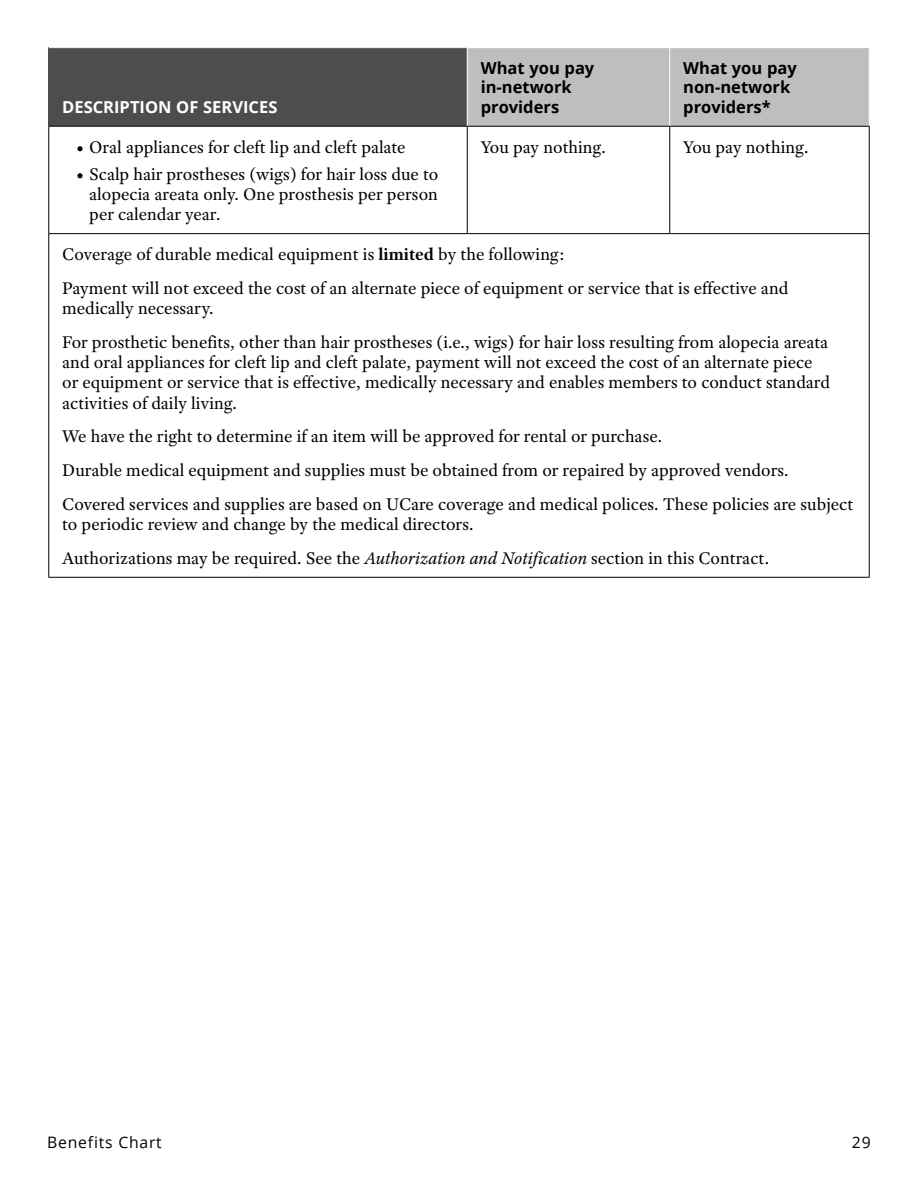
<style>
.page{position:relative;width:918px;height:1188px;background:#fff}
.page>*{position:absolute;margin:0;border:0;box-sizing:border-box;transform-origin:0 0}
.t1{font:18px/33.8px "Adobe Text Pro";color:#000}
.t2{font:700 16.5px/19.5px "Open Sans";color:#000}
.t3{font:700 16.5px "Open Sans";color:#fff}
.t4{font:15.75px "Open Sans";letter-spacing:.05em;color:#000}
.s1{font-weight:700}
.s2{font-style:italic}
</style>
<div class="page">
<div style="left:49px;top:48px;width:418px;height:78px;background:#4d4d4f"></div>
<div style="left:468px;top:48px;width:401px;height:78px;background:#bcbec0"></div>
<hr style="left:869px;top:234px;width:1px;height:343px;background:#000">
<hr style="left:669px;top:48px;width:1px;height:78px;background:#fff">
<hr style="left:48px;top:126px;width:419px;height:1px;background:#000">
<hr style="left:467px;top:126px;width:203px;height:1px;background:#000">
<hr style="left:670px;top:126px;width:200px;height:1px;background:#000">
<hr style="left:48px;top:127px;width:1px;height:106px;background:#000">
<hr style="left:467px;top:127px;width:1px;height:106px;background:#000">
<hr style="left:669px;top:127px;width:1px;height:106px;background:#000">
<hr style="left:869px;top:127px;width:1px;height:106px;background:#000">
<hr style="left:48px;top:233px;width:419px;height:1px;background:#000">
<hr style="left:48px;top:234px;width:1px;height:343px;background:#000">
<hr style="left:467px;top:233px;width:203px;height:1px;background:#000">
<hr style="left:670px;top:233px;width:200px;height:1px;background:#000">
<hr style="left:48px;top:577px;width:419px;height:1px;background:#000">
<hr style="left:467px;top:577px;width:203px;height:1px;background:#000">
<hr style="left:670px;top:577px;width:200px;height:1px;background:#000">
<p class="t3" style="left:62px;top:95px;width:217px">DESCRIPTION OF SERVICES</p>
<p class="t1" style="left:76px;top:130px;width:331px">• Oral appliances for cleft lip and cleft palate</p>
<p class="t1" style="left:89px;top:163px;width:351px;line-height:20.2px;text-align:justify;text-indent:-14px">• Scalp hair prostheses (wigs) for hair loss due to alopecia areata only. One prosthesis per person per calendar year.</p>
<p class="t2" style="left:481px;top:58px;width:115px">What you pay in‑network providers</p>
<p class="t2" style="left:683px;top:58px;width:115px">What you pay non‑network providers*</p>
<p class="t1" style="left:481px;top:130px;width:127px">You pay nothing.</p>
<p class="t1" style="left:683px;top:130px;width:127px">You pay nothing.</p>
<p class="t1" style="left:62px;top:237px;width:728px">Coverage of durable medical equipment is <span class="s1">limited</span> by the following:<br>Payment will not exceed the cost of an alternate piece of equipment or service that is effective and</p>
<p class="t1" style="left:62px;top:291px;width:768px">medically necessary.<br>For prosthetic benefits, other than hair prostheses (i.e., wigs) for hair loss resulting from alopecia areata</p>
<p class="t1" style="left:62px;top:352px;width:769px;line-height:20.2px">and oral appliances for cleft lip and cleft palate, payment will not exceed the cost of an alternate piece or equipment or service that is effective, medically necessary and enables members to conduct standard activities of daily living.</p>
<p class="t1" style="left:62px;top:419px;width:793px">We have the right to determine if an item will be approved for rental or purchase.<br>Durable medical equipment and supplies must be obtained from or repaired by approved vendors.<br>Covered services and supplies are based on UCare coverage and medical polices. These policies are subject</p>
<p class="t1" style="left:62px;top:507px;width:708px">to periodic review and change by the medical directors.<br>Authorizations may be required. See the <span class="s2">Authorization and Notification</span> section in this Contract.</p>
<p class="t4" style="left:47px;top:1131px;width:116px">Benefits Chart</p>
<p class="t4" style="left:852px;top:1131px;width:20px">29</p>
</div>
